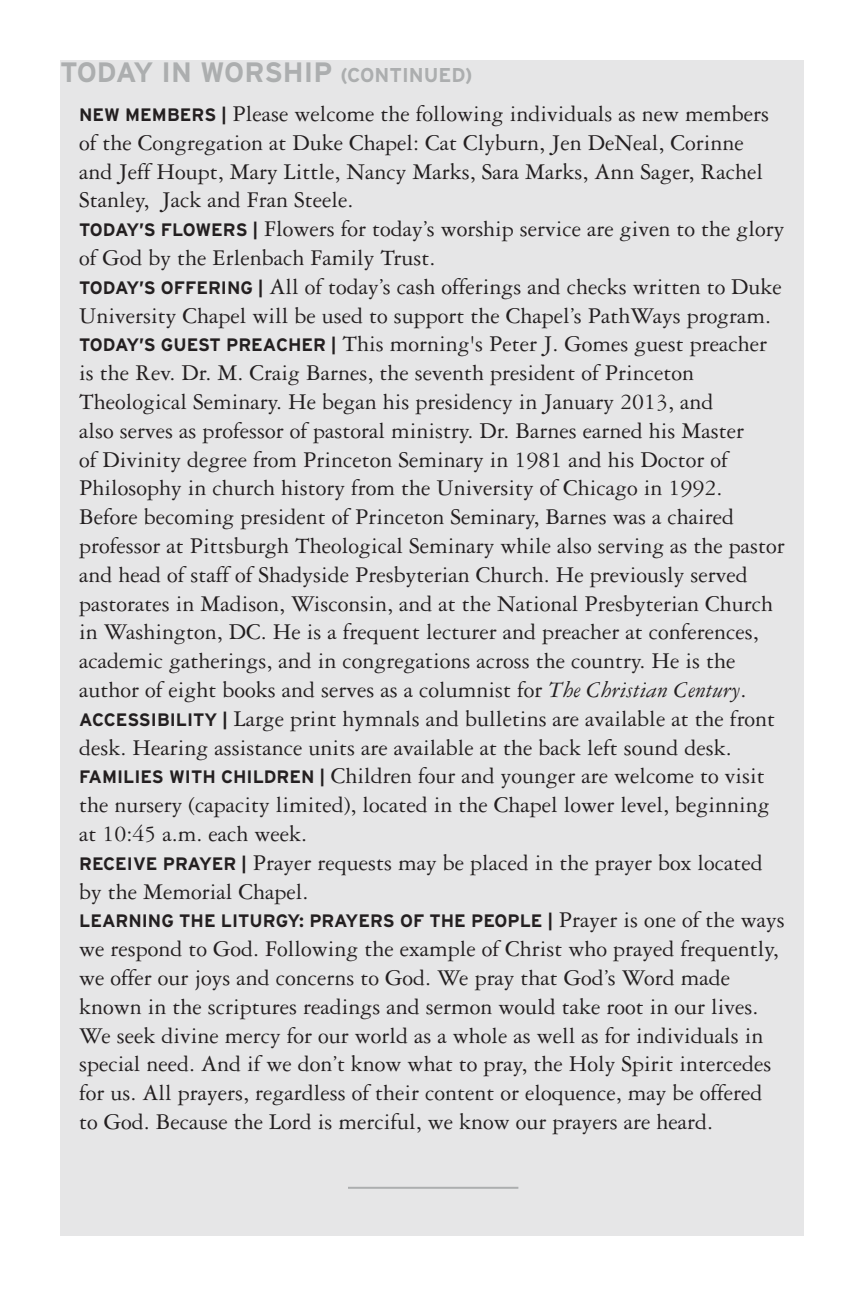
<style>
.page{position:relative;width:864px;height:1296px;background:#fff}
.page>*{position:absolute;margin:0;border:0;box-sizing:border-box;transform-origin:0 0}
.Header_1{font:700 28px "Interstate";color:#acaeaf}
.Announcement{font:24px/28.8px "Garamond 3 LT Std";color:#231f20}
.Announcement-2{font:700 18px "Interstate";color:#231f20}
.s1{font-size:20px}
.s2{font-family:"Interstate";font-weight:700;font-size:18px}
.s3{font-style:italic}
.s4{font-family:"Garamond 3 LT Std";font-weight:400;font-size:24px}
</style>
<div class="page">
<div style="left:60px;top:60px;width:744px;height:1176px;background:#e6e6e7"></div>
<hr style="left:348px;top:1187px;width:170px;height:2px;background:#acaeaf">
<p class="Header_1" style="left:60px;top:57px;width:414px">TODAY IN WORSHIP <span class="s1">(CONTINUED)</span></p>
<p class="Announcement" style="left:79px;top:100px;width:692px"><span class="s2">NEW MEMBERS |</span> Please welcome the following individuals as new members of the Congregation at Duke Chapel: Cat Clyburn, Jen DeNeal, Corinne and Jeff Houpt, Mary Little, Nancy Marks, Sara Marks, Ann Sager, Rachel Stanley, Jack and Fran Steele.</p>
<p class="Announcement" style="left:79px;top:215px;width:707px"><span class="s2">TODAY’S FLOWERS |</span> Flowers for today’s worship service are given to the glory of God by the Erlenbach Family Trust.</p>
<p class="Announcement" style="left:79px;top:272px;width:704px"><span class="s2">TODAY’S OFFERING |</span> All of today’s cash offerings and checks written to Duke<br>University Chapel will be used to support the Chapel’s PathWays program.</p>
<p class="Announcement" style="left:79px;top:330px;width:707px"><span class="s2">TODAY’S GUEST PREACHER |</span> This morning's Peter J. Gomes guest preacher is the Rev. Dr. M. Craig Barnes, the seventh president of Princeton Theological Seminary. He began his presidency in January 2013, and<br>also serves as professor of pastoral ministry. Dr. Barnes earned his Master<br>of Divinity degree from Princeton Seminary in 1981 and his Doctor of Philosophy in church history from the University of Chicago in 1992.<br>Before becoming president of Princeton Seminary, Barnes was a chaired professor at Pittsburgh Theological Seminary while also serving as the pastor and head of staff of Shadyside Presbyterian Church. He previously served pastorates in Madison, Wisconsin, and at the National Presbyterian Church in Washington, DC. He is a frequent lecturer and preacher at conferences, academic gatherings, and in congregations across the country. He is the author of eight books and serves as a columnist for <span class="s3">The Christian Century</span>.</p>
<p class="Announcement" style="left:79px;top:704px;width:698px"><span class="s2">ACCESSIBILITY |</span> Large print hymnals and bulletins are available at the front desk. Hearing assistance units are available at the back left sound desk.</p>
<p class="Announcement" style="left:79px;top:762px;width:692px"><span class="s2">FAMILIES WITH CHILDREN |</span> Children four and younger are welcome to visit the nursery (capacity limited), located in the Chapel lower level, beginning at 10:45 a.m. each week.<br><span class="s2">RECEIVE PRAYER |</span> Prayer requests may be placed in the prayer box located by the Memorial Chapel.</p>
<p class="Announcement-2" style="left:79px;top:911px;width:707px">LEARNING THE LITURGY: PRAYERS OF THE PEOPLE | <span class="s4">Prayer is one of the ways</span></p>
<p class="Announcement" style="left:79px;top:935px;width:701px">we respond to God. Following the example of Christ who prayed frequently, we offer our joys and concerns to God. We pray that God’s Word made known in the scriptures readings and sermon would take root in our lives.<br>We seek divine mercy for our world as a whole as well as for individuals in special need. And if we don’t know what to pray, the Holy Spirit intercedes for us. All prayers, regardless of their content or eloquence, may be offered to God. Because the Lord is merciful, we know our prayers are heard.</p>
</div>
